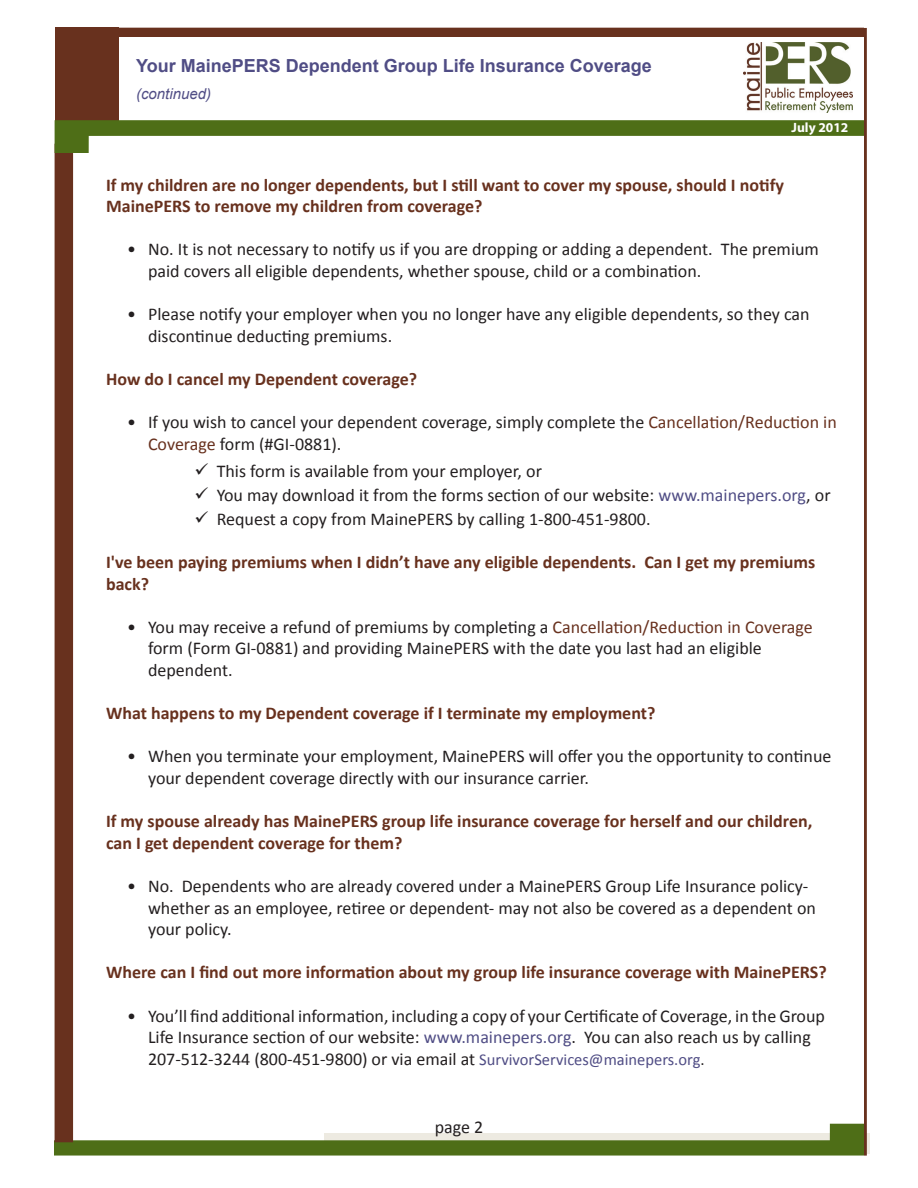
<style>
.page{position:relative;width:918px;height:1188px;background:#fff}
.page>*{position:absolute;margin:0;border:0;box-sizing:border-box;transform-origin:0 0}
.t1{font:18px/21.6px "Calibri";color:#231f20}
.t2{font:700 18px/21.6px "Calibri";color:#68311e}
.t3{font:700 18px "Arial";color:#504d85}
.t4{font:italic 15px "Arial";color:#504d85}
.t5{font:700 13.5px "Myriad Pro";color:#fff}
.s1{color:#68311e}
.s2{color:#504d85}
.s3{font-size:16.5px;color:#504d85}
.s4{font-size:16.5px}
</style>
<div class="page">
<div style="left:55px;top:27px;width:63px;height:93px;background:#68311e"></div>
<svg style="left:54px;top:1124px;width:810px;height:32px"></svg>
<div style="left:55px;top:144px;width:18px;height:998px;background:#68311e"></div>
<svg style="left:55px;top:120px;width:809px;height:33px"></svg>
<hr style="left:864px;top:28px;width:3px;height:1128px;background:#68311e">
<div style="left:92px;top:28px;width:772px;height:9px;background:#68311e"></div>
<img style="left:744px;top:42px;width:108px;height:71px">
<p class="t3" style="left:136px;top:54px;width:517px">Your MainePERS Dependent Group Life Insurance Coverage</p>
<p class="t4" style="left:136px;top:84px;width:77px">(continued)</p>
<p class="t5" style="left:792px;top:118px;width:58px">July 2012</p>
<p class="t2" style="left:106px;top:174px;width:679px">If my children are no longer dependents, but I still want to cover my spouse, should I notify<br>MainePERS to remove my children from coverage?</p>
<p class="t1" style="left:148px;top:239px;width:672px;text-indent:-21px">• No. It is not necessary to notify us if you are dropping or adding a dependent. The premium paid covers all eligible dependents, whether spouse, child or a combination.</p>
<p class="t1" style="left:148px;top:303px;width:663px;text-indent:-21px">• Please notify your employer when you no longer have any eligible dependents, so they can discontinue deducting premiums.</p>
<p class="t2" style="left:106px;top:368px;width:313px">How do I cancel my Dependent coverage?</p>
<p class="t1" style="left:148px;top:411px;width:690px;text-indent:-21px">• If you wish to cancel your dependent coverage, simply complete the <span class="s1">Cancellation/Reduction in<br>Coverage</span> form (#GI-0881).</p>
<p class="t1" style="left:194px;top:461px;width:349px">✓ This form is available from your employer, or</p>
<p class="t1" style="left:194px;top:485px;width:638px">✓ You may download it from the forms section of our website: <span class="s2">www.mainepers.org</span>, or</p>
<p class="t1" style="left:194px;top:509px;width:458px">✓ Request a copy from MainePERS by calling 1-800-451-9800.</p>
<p class="t2" style="left:106px;top:551px;width:711px">I've been paying premiums when I didn’t have any eligible dependents. Can I get my premiums back?</p>
<p class="t1" style="left:148px;top:616px;width:666px;text-indent:-21px">• You may receive a refund of premiums by completing a <span class="s1">Cancellation/Reduction in Coverage </span>form (Form GI-0881) and providing MainePERS with the date you last had an eligible dependent.</p>
<p class="t2" style="left:106px;top:702px;width:551px">What happens to my Dependent coverage if I terminate my employment?</p>
<p class="t1" style="left:148px;top:746px;width:685px;text-indent:-21px">• When you terminate your employment, MainePERS will offer you the opportunity to continue your dependent coverage directly with our insurance carrier.</p>
<p class="t2" style="left:106px;top:810px;width:708px">If my spouse already has MainePERS group life insurance coverage for herself and our children, can I get dependent coverage for them?</p>
<p class="t1" style="left:148px;top:875px;width:669px;text-indent:-21px">• No. Dependents who are already covered under a MainePERS Group Life Insurance policy&shy;whether as an employee, retiree or dependent- may not also be covered as a dependent on your policy.</p>
<p class="t2" style="left:106px;top:962px;width:722px">Where can I find out more information about my group life insurance coverage with MainePERS?</p>
<p class="t1" style="left:148px;top:1005px;width:678px;text-indent:-21px">• You’ll find additional information, including a copy of your Certificate of Coverage, in the Group<br>Life Insurance section of our website: <span class="s2">www.mainepers.org</span>. You can also reach us by calling<br>207-512-3244 (800-451-9800) or via email at <span class="s3">SurvivorServices@mainepers.org</span><span class="s4">.</span></p>
<p class="t1" style="left:435px;top:1116px;width:50px">page 2</p>
</div>
